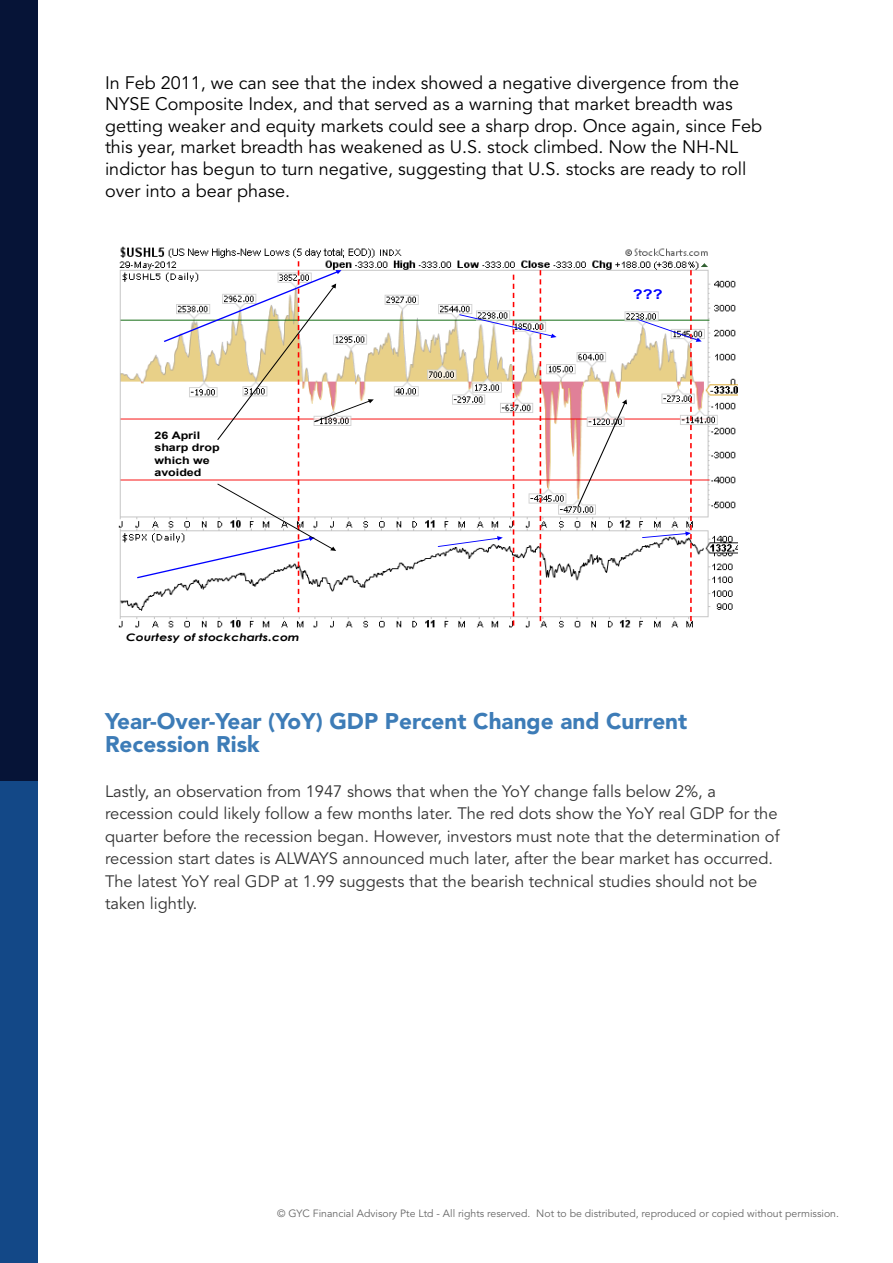
<style>
.page{position:relative;width:893px;height:1263px;background:#fff}
.page>*{position:absolute;margin:0;border:0;box-sizing:border-box;transform-origin:0 0}
.t1{font:900 22.5px/22.5px "Avenir LT Std";color:#3d7cb7}
.t2{font:18px/21.6px "Avenir LT Std";color:#000}
.t3{font:16.5px/22.5px "Avenir LT Std";color:#333}
.t4{font:700 13.35px "Arial";color:#00f;scale:1.21 1}
.t5{font:10.5px "Avenir LT Std";color:#666}
.t6{font:700 10.35px/12.5px "Arial";letter-spacing:-.005em;color:#000;scale:1.21 1}
.t7{font:italic 700 10.35px "Century Gothic";color:#000;scale:1.21 1}
</style>
<div class="page">
<div style="left:0;top:780px;width:38px;height:483px;background:#134887"></div>
<div style="left:0;top:0;width:37px;height:780px;background:#061437"></div>
<img style="left:118px;top:246px;width:619px;height:382px">
<svg style="left:636px;top:270px;width:66px;height:352px"></svg>
<svg style="left:437px;top:270px;width:120px;height:357px"></svg>
<svg style="left:577px;top:399px;width:50px;height:108px"></svg>
<svg style="left:135px;top:261px;width:239px;height:352px"></svg>
<p class="t2" style="left:105px;top:72px;width:659px">In Feb 2011, we can see that the index showed a negative divergence from the NYSE Composite Index, and that served as a warning that market breadth was getting weaker and equity markets could see a sharp drop. Once again, since Feb this year, market breadth has weakened as U.S. stock climbed. Now the NH-NL indictor has begun to turn negative, suggesting that U.S. stocks are ready to roll over into a bear phase.</p>
<p class="t6" style="left:154px;top:429px;width:55px">26 April sharp drop which we avoided</p>
<p class="t7" style="left:126px;top:630px;width:145px">Courtesy of stockcharts.com</p>
<p class="t4" style="left:633px;top:286px;width:26px">???</p>
<p class="t1" style="left:105px;top:710px;width:584px">Year-Over-Year (YoY) GDP Percent Change and Current<br>Recession Risk</p>
<p class="t3" style="left:105px;top:780px;width:676px">Lastly, an observation from 1947 shows that when the YoY change falls below 2%, a recession could likely follow a few months later. The red dots show the YoY real GDP for the quarter before the recession began. However, investors must note that the determination of recession start dates is ALWAYS announced much later, after the bear market has occurred.<br>The latest YoY real GDP at 1.99 suggests that the bearish technical studies should not be taken lightly.</p>
<p class="t5" style="left:277px;top:1207px;width:563px">© GYC Financial Advisory Pte Ltd - All rights reserved. Not to be distributed, reproduced or copied without permission.</p>
</div>
